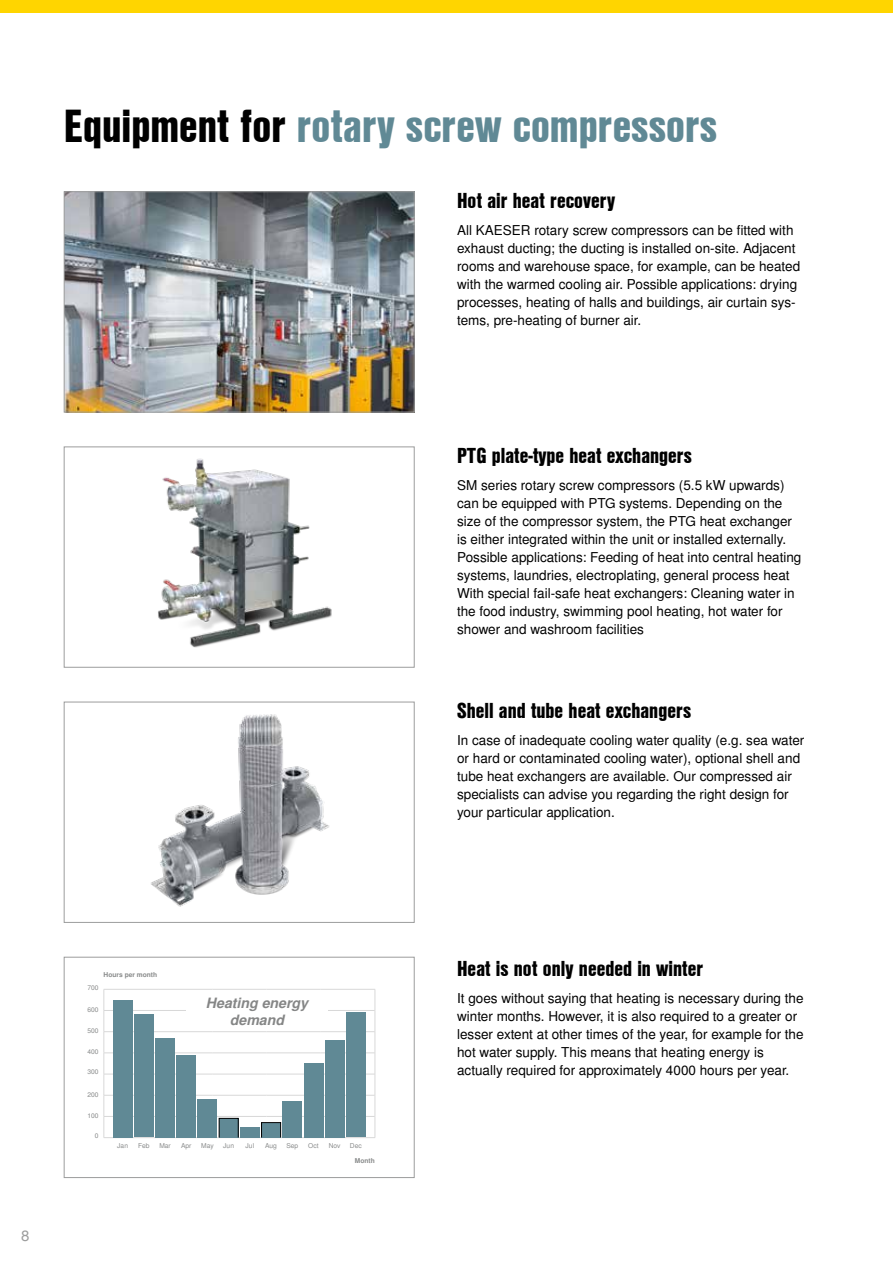
<style>
.page{position:relative;width:893px;height:1263px;background:#fff}
.page>*{position:absolute;margin:0;border:0;box-sizing:border-box;transform-origin:0 0}
.t1{font:45px "Nimbus San L Bla Con";color:#608995}
.t2{font:21px "Nimbus San L Bla Con";color:#000}
.t3{font:15px "Nimbus San L";color:#9c9d9d}
.t4{font:italic 700 14.1px/17px "Nimbus San L";color:#858686;text-align:center}
.t5{font:13.5px/18px "Nimbus San L";color:#000}
.t6{font:6.6px "Nimbus San L";color:#898b8b}
.t7{font:700 6.6px "Nimbus San L";color:#898b8b}
.s1{color:#000}
</style>
<div class="page">
<img style="left:66px;top:193px;width:347px;height:217px">
<div style="left:64px;top:191px;width:351px;height:221px;border:1px solid #9c9d9d"></div>
<img style="left:158px;top:458px;width:174px;height:190px">
<div style="left:64px;top:446px;width:351px;height:222px;border:1px solid #9c9d9d"></div>
<img style="left:151px;top:714px;width:178px;height:193px">
<div style="left:64px;top:702px;width:351px;height:221px;border:1px solid #9c9d9d"></div>
<svg style="left:375px;top:989px;width:1px;height:148px"></svg>
<hr style="left:104px;top:989px;width:54px;height:1px;background:#d8d8d8">
<hr style="left:158px;top:989px;width:54px;height:1px;background:#d8d8d8">
<hr style="left:212px;top:989px;width:54px;height:1px;background:#d8d8d8">
<hr style="left:266px;top:989px;width:55px;height:1px;background:#d8d8d8">
<hr style="left:321px;top:989px;width:54px;height:1px;background:#d8d8d8">
<hr style="left:104px;top:1137px;width:54px;height:1px;background:#d8d8d8">
<hr style="left:158px;top:1137px;width:54px;height:1px;background:#d8d8d8">
<hr style="left:212px;top:1137px;width:54px;height:1px;background:#d8d8d8">
<hr style="left:266px;top:1137px;width:55px;height:1px;background:#d8d8d8">
<hr style="left:321px;top:1137px;width:54px;height:1px;background:#d8d8d8">
<hr style="left:104px;top:1010px;width:54px;height:1px;background:#d8d8d8">
<hr style="left:158px;top:1010px;width:54px;height:1px;background:#d8d8d8">
<hr style="left:321px;top:1010px;width:54px;height:1px;background:#d8d8d8">
<hr style="left:104px;top:1031px;width:54px;height:1px;background:#d8d8d8">
<hr style="left:158px;top:1031px;width:54px;height:1px;background:#d8d8d8">
<hr style="left:212px;top:1031px;width:54px;height:1px;background:#d8d8d8">
<hr style="left:266px;top:1031px;width:55px;height:1px;background:#d8d8d8">
<hr style="left:321px;top:1031px;width:54px;height:1px;background:#d8d8d8">
<hr style="left:104px;top:1052px;width:54px;height:1px;background:#d8d8d8">
<hr style="left:158px;top:1052px;width:54px;height:1px;background:#d8d8d8">
<hr style="left:212px;top:1052px;width:54px;height:1px;background:#d8d8d8">
<hr style="left:266px;top:1052px;width:55px;height:1px;background:#d8d8d8">
<hr style="left:321px;top:1052px;width:54px;height:1px;background:#d8d8d8">
<hr style="left:104px;top:1074px;width:54px;height:1px;background:#d8d8d8">
<hr style="left:158px;top:1074px;width:54px;height:1px;background:#d8d8d8">
<hr style="left:212px;top:1074px;width:54px;height:1px;background:#d8d8d8">
<hr style="left:266px;top:1074px;width:55px;height:1px;background:#d8d8d8">
<hr style="left:321px;top:1074px;width:54px;height:1px;background:#d8d8d8">
<hr style="left:104px;top:1095px;width:54px;height:1px;background:#d8d8d8">
<hr style="left:158px;top:1095px;width:54px;height:1px;background:#d8d8d8">
<hr style="left:212px;top:1095px;width:54px;height:1px;background:#d8d8d8">
<hr style="left:266px;top:1095px;width:55px;height:1px;background:#d8d8d8">
<hr style="left:321px;top:1095px;width:54px;height:1px;background:#d8d8d8">
<hr style="left:104px;top:1116px;width:54px;height:1px;background:#d8d8d8">
<svg style="left:104px;top:990px;width:1px;height:147px"></svg>
<hr style="left:158px;top:1116px;width:54px;height:1px;background:#d8d8d8">
<hr style="left:212px;top:1116px;width:54px;height:1px;background:#d8d8d8">
<hr style="left:266px;top:1116px;width:55px;height:1px;background:#d8d8d8">
<hr style="left:321px;top:1116px;width:54px;height:1px;background:#d8d8d8">
<div style="left:186px;top:996px;width:142px;height:30px;background:#fff"></div>
<div style="left:346px;top:1012px;width:19px;height:125px;background:#608995"></div>
<div style="left:325px;top:1040px;width:19px;height:97px;background:#608995"></div>
<div style="left:304px;top:1063px;width:19px;height:74px;background:#608995"></div>
<div style="left:283px;top:1101px;width:19px;height:36px;background:#608995"></div>
<div style="left:262px;top:1122px;width:19px;height:15px;background:#608995"></div>
<div style="left:261px;top:1122px;width:20px;height:15px;border:1px solid #000"></div>
<div style="left:240px;top:1127px;width:19px;height:10px;background:#608995"></div>
<div style="left:219px;top:1118px;width:19px;height:19px;background:#608995"></div>
<div style="left:219px;top:1118px;width:19px;height:19px;border:1px solid #000"></div>
<div style="left:198px;top:1099px;width:19px;height:38px;background:#608995"></div>
<div style="left:177px;top:1055px;width:19px;height:82px;background:#608995"></div>
<div style="left:156px;top:1038px;width:19px;height:99px;background:#608995"></div>
<div style="left:134px;top:1014px;width:19px;height:123px;background:#608995"></div>
<div style="left:113px;top:1000px;width:19px;height:137px;background:#608995"></div>
<div style="left:64px;top:957px;width:351px;height:221px;border:1px solid #9c9d9d"></div>
<div style="left:0;top:0;width:893px;height:13px;background:#ffd500"></div>
<h1 class="t1" style="left:64px;top:92px;width:655px"><span class="s1">Equipment for</span> rotary screw compressors</h1>
<h2 class="t2" style="left:457px;top:185px;width:159px">Hot air heat recovery</h2>
<p class="t5" style="left:457px;top:222px;width:345px">All KAESER rotary screw compressors can be fitted with exhaust ducting; the ducting is installed on-site. Adjacent rooms and warehouse space, for example, can be heated with the warmed cooling air. Possible applications: drying processes, heating of halls and buildings, air curtain sys&shy;tems, pre-heating of burner air.</p>
<h2 class="t2" style="left:457px;top:440px;width:236px">PTG plate-type heat exchangers</h2>
<p class="t5" style="left:457px;top:477px;width:346px">SM series rotary screw compressors (5.5 kW upwards) can be equipped with PTG systems. Depending on the size of the compressor system, the PTG heat exchanger is either integrated within the unit or installed externally.<br>Possible applications: Feeding of heat into central heating systems, laundries, electroplating, general process heat With special fail-safe heat exchangers: Cleaning water in the food industry, swimming pool heating, hot water for shower and washroom facilities</p>
<h2 class="t2" style="left:457px;top:695px;width:236px">Shell and tube heat exchangers</h2>
<p class="t5" style="left:457px;top:732px;width:349px">In case of inadequate cooling water quality (e.g. sea water or hard or contaminated cooling water), optional shell and tube heat exchangers are available. Our compressed air specialists can advise you regarding the right design for your particular application.</p>
<p class="t3" style="left:21px;top:1226px;width:10px">8</p>
<p class="t7" style="left:104px;top:970px;width:55px">Hours per month</p>
<p class="t6" style="left:87px;top:984px;width:13px">700</p>
<p class="t6" style="left:87px;top:1005px;width:13px">600</p>
<p class="t6" style="left:87px;top:1026px;width:13px">500</p>
<p class="t6" style="left:87px;top:1048px;width:13px">400</p>
<p class="t6" style="left:87px;top:1067px;width:13px">300</p>
<p class="t6" style="left:87px;top:1091px;width:13px">200</p>
<p class="t6" style="left:87px;top:1111px;width:13px">100</p>
<p class="t6" style="left:95px;top:1132px;width:5px">0</p>
<p class="t4" style="left:206px;top:995px;width:104px">Heating energy demand</p>
<p class="t6" style="left:117px;top:1142px;width:12px">Jan</p>
<p class="t6" style="left:138px;top:1142px;width:13px">Feb</p>
<p class="t6" style="left:159px;top:1142px;width:13px">Mar</p>
<p class="t6" style="left:181px;top:1142px;width:12px">Apr</p>
<p class="t6" style="left:201px;top:1142px;width:14px">May</p>
<p class="t6" style="left:223px;top:1142px;width:12px">Jun</p>
<p class="t6" style="left:246px;top:1142px;width:10px">Jul</p>
<p class="t6" style="left:265px;top:1142px;width:13px">Aug</p>
<p class="t6" style="left:286px;top:1142px;width:13px">Sep</p>
<p class="t6" style="left:308px;top:1142px;width:12px">Oct</p>
<p class="t6" style="left:329px;top:1142px;width:13px">Nov</p>
<p class="t6" style="left:350px;top:1142px;width:13px">Dec</p>
<p class="t7" style="left:355px;top:1156px;width:21px">Month</p>
<h2 class="t2" style="left:457px;top:953px;width:248px">Heat is not only needed in winter</h2>
<p class="t5" style="left:457px;top:990px;width:348px">It goes without saying that heating is necessary during the winter months. However, it is also required to a greater or lesser extent at other times of the year, for example for the hot water supply. This means that heating energy is actually required for approximately 4000 hours per year.</p>
</div>
